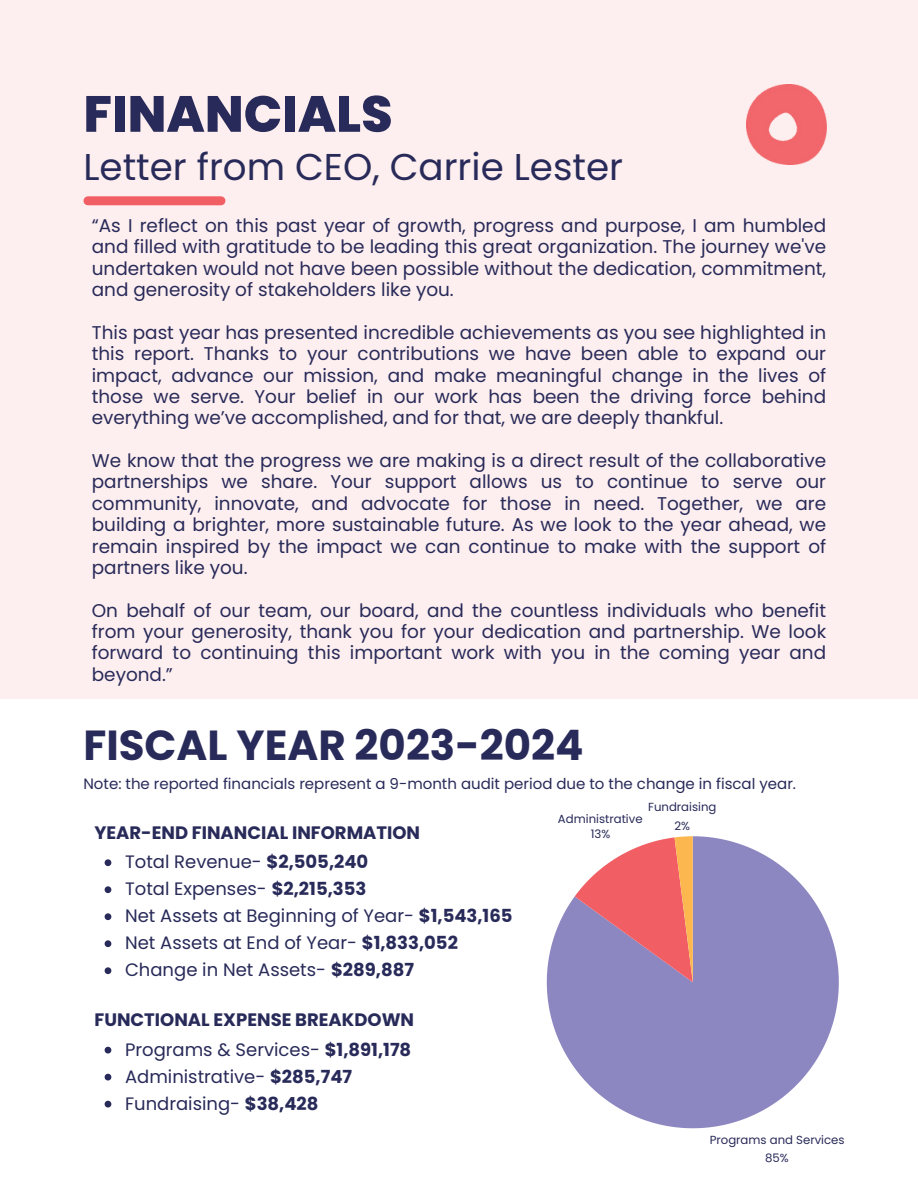
<style>
.page{position:relative;width:918px;height:1188px;background:#fff}
.page>*{position:absolute;margin:0;border:0;box-sizing:border-box;transform-origin:0 0}
.t1{font:800 50.85px "Poppins";color:#282a59}
.t2{font:700 42px "Poppins";color:#282a59}
.t3{font:37.35px "Poppins";color:#282a59}
.t4{font:18.45px/21.3px "Poppins";color:#282a59;text-align:justify}
.t5{font:18px "Poppins";color:#282a59}
.t6{font:700 18px "Poppins";color:#282a59}
.t7{font:15px "Poppins";color:#282a59}
.t8{font:11.7px/18px "Poppins";color:#282a59;text-align:center}
.s1{font-weight:700}
</style>
<div class="page">
<div style="left:0;top:0;width:918px;height:699px;background:#fdefef"></div>
<div style="left:88px;top:196px;width:133px;height:9px;background:#f15f65"></div>
<svg style="left:547px;top:836px;width:292px;height:292px;fill:#8d87c1"></svg>
<svg style="left:575px;top:836px;width:118px;height:146px;background:#d68591"></svg>
<img style="left:746px;top:85px;width:80px;height:80px">
<svg style="left:105px;top:859px;width:6px;height:7px"></svg>
<svg style="left:105px;top:886px;width:6px;height:7px"></svg>
<svg style="left:105px;top:913px;width:6px;height:7px"></svg>
<svg style="left:105px;top:940px;width:6px;height:7px"></svg>
<svg style="left:105px;top:967px;width:6px;height:7px"></svg>
<svg style="left:105px;top:1047px;width:6px;height:7px"></svg>
<svg style="left:105px;top:1074px;width:6px;height:7px"></svg>
<svg style="left:105px;top:1101px;width:6px;height:7px"></svg>
<h5 class="t1" style="left:83px;top:78px;width:311px">FINANCIALS</h5>
<h5 class="t3" style="left:83px;top:140px;width:541px">Letter from CEO, Carrie Lester</h5>
<h1 class="t4" style="left:92px;top:215px;width:736px">“As I reflect on this past year of growth, progress and purpose, I am humbled and filled with gratitude to be leading this great organization. The journey we've undertaken would not have been possible without the dedication, commitment, and generosity of stakeholders like you.</h1>
<h3 class="t4" style="left:92px;top:322px;width:736px">This past year has presented incredible achievements as you see highlighted in this report. Thanks to your contributions we have been able to expand our impact, advance our mission, and make meaningful change in the lives of those we serve. Your belief in our work has been the driving force behind everything we’ve accomplished, and for that, we are deeply thankful.</h3>
<p class="t4" style="left:92px;top:450px;width:736px">We know that the progress we are making is a direct result of the collaborative partnerships we share. Your support allows us to continue to serve our community, innovate, and advocate for those in need. Together, we are building a brighter, more sustainable future. As we look to the year ahead, we remain inspired by the impact we can continue to make with the support of partners like you.</p>
<p class="t4" style="left:92px;top:600px;width:736px">On behalf of our team, our board, and the countless individuals who benefit from your generosity, thank you for your dedication and partnership. We look forward to continuing this important work with you in the coming year and beyond.”</p>
<h2 class="t2" style="left:83px;top:716px;width:502px">FISCAL YEAR 2023-2024</h2>
<p class="t7" style="left:83px;top:774px;width:714px">Note: the reported financials represent a 9-month audit period due to the change in fiscal year.</p>
<h5 class="t6" style="left:94px;top:820px;width:327px">YEAR-END FINANCIAL INFORMATION</h5>
<p class="t5" style="left:125px;top:849px;width:245px">Total Revenue- <span class="s1">$2,505,240</span></p>
<h4 class="t5" style="left:125px;top:876px;width:243px">Total Expenses- <span class="s1">$2,215,353</span></h4>
<p class="t5" style="left:125px;top:903px;width:389px">Net Assets at Beginning of Year- <span class="s1">$1,543,165</span></p>
<p class="t5" style="left:125px;top:930px;width:334px">Net Assets at End of Year- <span class="s1">$1,833,052</span></p>
<p class="t5" style="left:125px;top:957px;width:290px">Change in Net Assets- <span class="s1">$289,887</span></p>
<h5 class="t6" style="left:94px;top:1007px;width:321px">FUNCTIONAL EXPENSE BREAKDOWN</h5>
<p class="t5" style="left:125px;top:1037px;width:288px">Programs &amp; Services- <span class="s1">$1,891,178</span></p>
<p class="t5" style="left:125px;top:1064px;width:229px">Administrative- <span class="s1">$285,747</span></p>
<h4 class="t5" style="left:125px;top:1091px;width:195px">Fundraising- <span class="s1">$38,428</span></h4>
<p class="t8" style="left:558px;top:812px;width:86px;line-height:14.7px">Administrative<br>13%</p>
<p class="t8" style="left:648px;top:798px;width:70px">Fundraising<br>2%</p>
<p class="t8" style="left:710px;top:1130px;width:136px">Programs and Services<br>85%</p>
</div>
